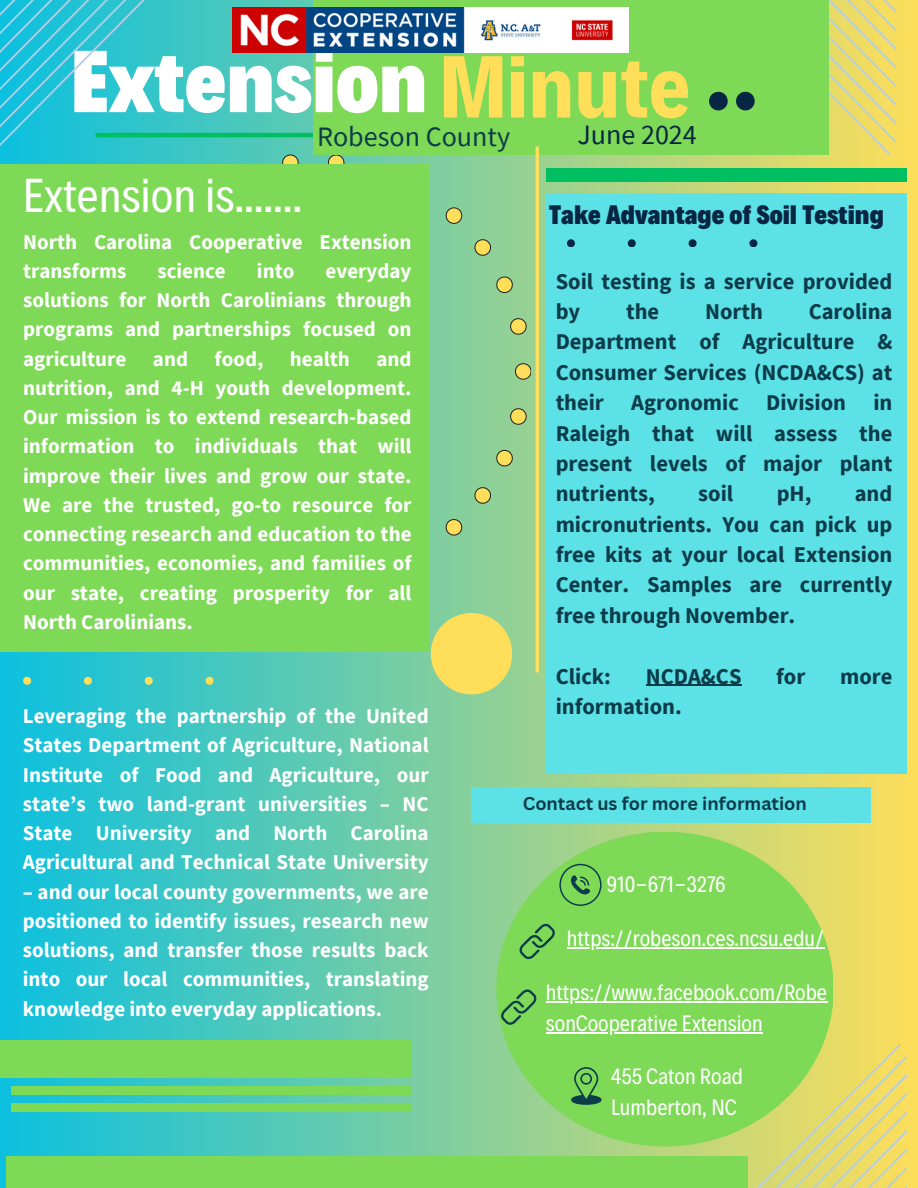
<style>
.page{position:relative;width:918px;height:1188px;background:#fff}
.page>*{position:absolute;margin:0;border:0;box-sizing:border-box;transform-origin:0 0}
.t1{font:900 88.8px "Decalotype";color:#fff}
.t2{font:700 88.8px "Decalotype";color:#ffde59}
.t3{font:48.15px "Decalotype";color:#fff}
.t4{font:28.05px "Source Sans Pro";color:#0c3b49}
.t5{font:28.05px "Source Sans Pro";color:#062644}
.t6{font:900 27px "Decalotype";color:#062644}
.t7{font:700 22.5px/30.3px "Source Sans Pro";color:#0c3b49;text-align:justify}
.t8{font:22.5px/30.3px "Decalotype";color:#fff}
.t9{font:700 21px/29.2px "Source Sans Pro";color:#fff;text-align:justify}
.t10{font:700 18px "Canva Sans";color:#0c3b49}
</style>
<div class="page">
<div style="left:0;top:0;width:918px;height:1188px;background:linear-gradient(to right,#0dc0de,#fcde5a)"></div>
<svg style="left:446px;top:519px;width:16px;height:16px"></svg>
<svg style="left:475px;top:487px;width:16px;height:16px"></svg>
<svg style="left:497px;top:450px;width:16px;height:16px"></svg>
<svg style="left:510px;top:409px;width:16px;height:16px"></svg>
<svg style="left:515px;top:363px;width:16px;height:16px"></svg>
<svg style="left:510px;top:318px;width:16px;height:16px"></svg>
<svg style="left:497px;top:277px;width:16px;height:16px"></svg>
<svg style="left:475px;top:239px;width:16px;height:16px"></svg>
<svg style="left:446px;top:208px;width:16px;height:16px"></svg>
<svg style="left:328px;top:155px;width:16px;height:9px"></svg>
<svg style="left:282px;top:155px;width:16px;height:9px"></svg>
<div style="left:0;top:164px;width:429px;height:488px;background:#7ed957"></div>
<hr style="left:95px;top:133px;width:312px;height:4px;background:#00bf63">
<div style="left:313px;top:0;width:516px;height:155px;background:#7ed957"></div>
<svg style="left:0;top:0;width:169px;height:146px;background:#28c3d2"></svg>
<div style="left:546px;top:168px;width:361px;height:14px;background:#00bf63"></div>
<div style="left:546px;top:193px;width:361px;height:581px;background:#5ce1e6"></div>
<hr style="left:536px;top:146px;width:3px;height:526px;background:#ffde59">
<svg style="left:567px;top:239px;width:8px;height:8px"></svg>
<svg style="left:628px;top:239px;width:8px;height:8px"></svg>
<svg style="left:689px;top:239px;width:8px;height:8px"></svg>
<svg style="left:749px;top:239px;width:8px;height:8px"></svg>
<svg style="left:23px;top:677px;width:8px;height:7px"></svg>
<svg style="left:84px;top:677px;width:8px;height:7px"></svg>
<svg style="left:145px;top:677px;width:8px;height:7px"></svg>
<svg style="left:206px;top:677px;width:8px;height:7px"></svg>
<div style="left:471px;top:787px;width:400px;height:36px;background:#5ce1e6"></div>
<svg style="left:709px;top:0;width:187px;height:154px"></svg>
<div style="left:431px;top:613px;width:81px;height:81px;background:#ffde59;border-radius:50%"></div>
<div style="left:0;top:1041px;width:411px;height:37px;background:#7ed957"></div>
<div style="left:12px;top:1087px;width:399px;height:8px;background:#7ed957"></div>
<div style="left:6px;top:1156px;width:742px;height:32px;background:#7ed957"></div>
<svg style="left:730px;top:1044px;width:177px;height:144px;background:#dfd970"></svg>
<div style="left:12px;top:1104px;width:399px;height:8px;background:#7ed957"></div>
<img style="left:233px;top:8px;width:396px;height:45px">
<hr style="left:646px;top:685px;width:96px;height:1px;background:#0c3b49">
<div style="left:496px;top:832px;width:337px;height:314px;background:#7ed957;border-radius:50%"></div>
<svg style="left:559px;top:864px;width:42px;height:41px"></svg>
<svg style="left:519px;top:923px;width:36px;height:36px"></svg>
<svg style="left:500px;top:989px;width:37px;height:37px"></svg>
<svg style="left:571px;top:1067px;width:30px;height:38px"></svg>
<hr style="left:567px;top:948px;width:257px;height:1px;background:#fff">
<hr style="left:546px;top:1002px;width:281px;height:1px;background:#fff">
<hr style="left:546px;top:1032px;width:217px;height:1px;background:#fff">
<p class="t1" style="left:72px;top:22px;width:357px">Extension</p>
<h4 class="t2" style="left:440px;top:28px;width:252px">Minute</h4>
<h2 class="t3" style="left:23px;top:164px;width:281px">Extension is.......</h2>
<h5 class="t4" style="left:317px;top:118px;width:195px">Robeson County</h5>
<p class="t9" style="left:23px;top:227px;width:390px">North Carolina Cooperative Extension transforms</p>
<p class="t9" style="left:157px;top:256px;width:70px">science</p>
<p class="t9" style="left:257px;top:256px;width:39px">into</p>
<p class="t9" style="left:23px;top:256px;width:390px;text-indent:302px">everyday solutions for North Carolinians through programs and partnerships focused on agriculture</p>
<p class="t9" style="left:153px;top:344px;width:37px">and</p>
<p class="t9" style="left:215px;top:344px;width:50px">food,</p>
<p class="t9" style="left:290px;top:344px;width:61px">health</p>
<p class="t9" style="left:23px;top:344px;width:390px;text-indent:353px">and nutrition, and 4-H youth development.<br>Our mission is to extend research-based information to individuals that will improve their lives and grow our state.<br>We are the trusted, go-to resource for connecting research and education to the communities, economies, and families of our state, creating prosperity for all North Carolinians.</p>
<h1 class="t9" style="left:23px;top:701px;width:407px">Leveraging the partnership of the United States Department of Agriculture, National Institute of Food and Agriculture, our state’s two land-grant universities – NC State University and North Carolina Agricultural and Technical State University</h1>
<h1 class="t9" style="left:23px;top:877px;width:407px">– and our local county governments, we are positioned to identify issues, research new solutions, and transfer those results back into our local communities, translating knowledge into everyday applications.</h1>
<p class="t5" style="left:577px;top:116px;width:121px">June 2024</p>
<h1 class="t6" style="left:549px;top:197px;width:336px">Take Advantage of Soil Testing</h1>
<h4 class="t7" style="left:556px;top:266px;width:338px">Soil testing is a service provided by</h4>
<h4 class="t7" style="left:556px;top:296px;width:338px;text-indent:253px">Carolina Department of Agriculture &amp; Consumer Services (NCDA&amp;CS) at their Agronomic Division in Raleigh that will assess the present levels of major plant nutrients,</h4>
<h4 class="t7" style="left:626px;top:296px;width:35px">the</h4>
<h4 class="t7" style="left:705px;top:296px;width:59px">North</h4>
<h4 class="t7" style="left:698px;top:478px;width:37px">soil</h4>
<h4 class="t7" style="left:777px;top:478px;width:36px">pH,</h4>
<h4 class="t7" style="left:556px;top:478px;width:338px;text-indent:299px">and micronutrients. You can pick up free kits at your local Extension Center. Samples are currently free through November.</h4>
<p class="t7" style="left:556px;top:660px;width:57px">Click:</p>
<p class="t7" style="left:646px;top:660px;width:97px">NCDA&amp;CS</p>
<p class="t7" style="left:776px;top:660px;width:31px">for</p>
<p class="t7" style="left:840px;top:660px;width:54px">more</p>
<p class="t7" style="left:556px;top:691px;width:128px">information.</p>
<h5 class="t10" style="left:523px;top:791px;width:286px">Contact us for more information</h5>
<p class="t8" style="left:607px;top:868px;width:120px">910-671-3276</p>
<h3 class="t8" style="left:567px;top:922px;width:259px">https://robeson.ces.ncsu.edu/</h3>
<h5 class="t8" style="left:546px;top:976px;width:283px">https://www.facebook.com/Robe</h5>
<h5 class="t8" style="left:546px;top:1006px;width:218px">sonCooperative Extension</h5>
<p class="t8" style="left:611px;top:1060px;width:133px">455 Caton Road<br>Lumberton, NC</p>
</div>
